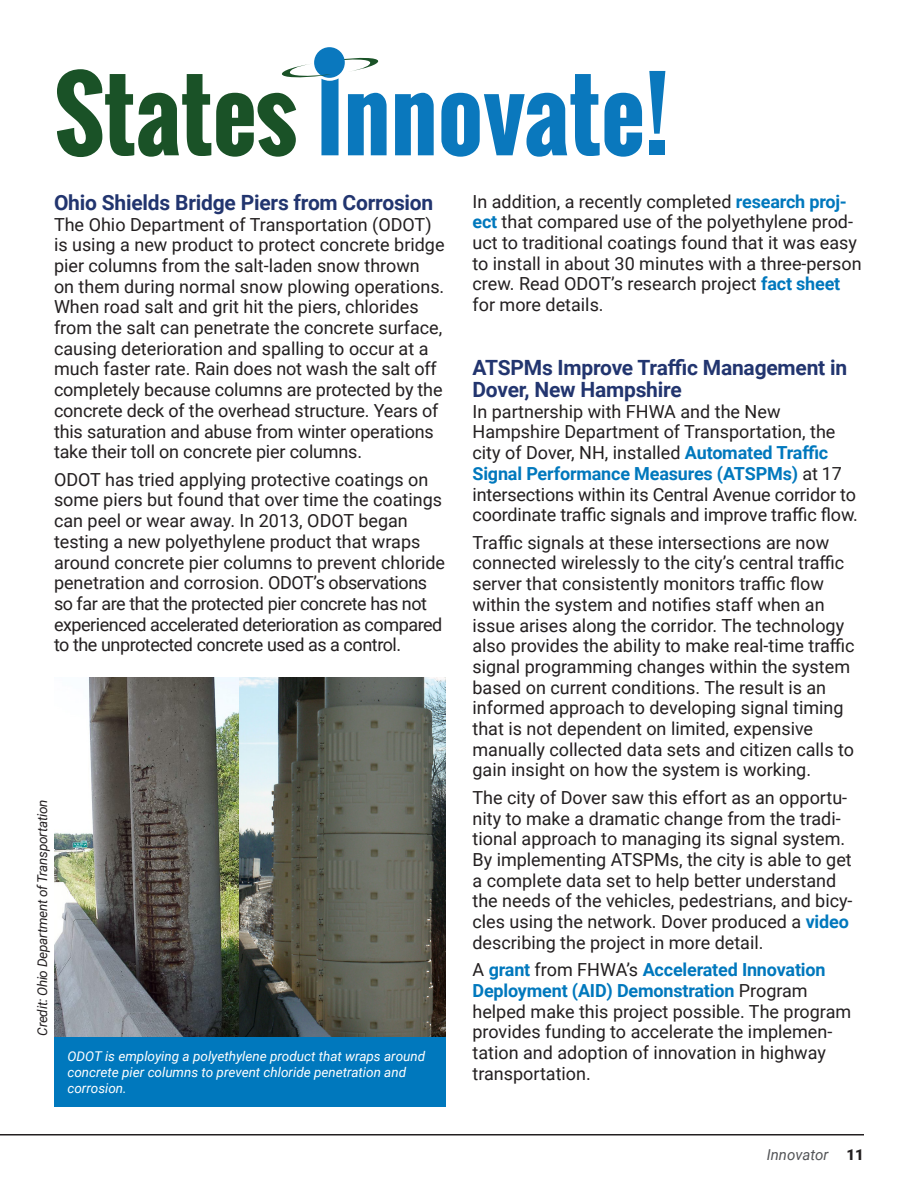
<style>
.page{position:relative;width:918px;height:1188px;background:#fff}
.page>*{position:absolute;margin:0;border:0;box-sizing:border-box;transform-origin:0 0}
.t1{font:700 21px/22.5px "Roboto";letter-spacing:-.01em;color:#22356f}
.t2{font:18px/20.7px "Roboto";color:#231f20}
.t3{font:italic 15px "Roboto";color:#535457}
.t4{font:italic 13.5px/16.2px "Roboto";color:#fff}
.t5{font:italic 13.5px "Roboto";letter-spacing:-.02em;color:#231f20}
.s1{font-weight:700;color:#0078bd}
.s2{font-weight:900;font-style:normal;color:#231f20}
</style>
<div class="page">
<hr style="left:0;top:1134px;width:864px;height:2px;background:#231f20">
<svg style="left:395px;top:93px;width:39px;height:62px;background:#3690c8"></svg>
<div style="left:649px;top:140px;width:15px;height:15px;background:#0a78bd"></div>
<svg style="left:649px;top:71px;width:16px;height:63px"></svg>
<div style="left:314px;top:47px;width:31px;height:31px;background:#0a78be;border-radius:50%"></div>
<svg style="left:441px;top:74px;width:201px;height:83px"></svg>
<svg style="left:57px;top:57px;width:330px;height:100px"></svg>
<img style="left:54px;top:677px;width:392px;height:360px">
<div style="left:54px;top:1037px;width:392px;height:70px;background:#0078bd"></div>
<p class="t1" style="left:54px;top:190px;width:381px">Ohio Shields Bridge Piers from Corrosion</p>
<p class="t2" style="left:54px;top:213px;width:392px">The Ohio Department of Transportation (ODOT) is using a new product to protect concrete bridge pier columns from the salt-laden snow thrown<br>on them during normal snow plowing operations.<br>When road salt and grit hit the piers, chlorides from the salt can penetrate the concrete surface, causing deterioration and spalling to occur at a much faster rate. Rain does not wash the salt off completely because columns are protected by the concrete deck of the overhead structure. Years of this saturation and abuse from winter operations take their toll on concrete pier columns.</p>
<p class="t2" style="left:54px;top:468px;width:393px">ODOT has tried applying protective coatings on some piers but found that over time the coatings can peel or wear away. In 2013, ODOT began testing a new polyethylene product that wraps around concrete pier columns to prevent chloride penetration and corrosion. ODOT’s observations so far are that the protected pier concrete has not experienced accelerated deterioration as compared to the unprotected concrete used as a control.</p>
<p class="t5" style="left:33px;top:1036px;width:237px;rotate:-90deg">Credit: Ohio Department of Transportation</p>
<p class="t4" style="left:68px;top:1047px;width:359px">ODOT is employing a polyethylene product that wraps around concrete pier columns to prevent chloride penetration and corrosion.</p>
<p class="t2" style="left:472px;top:190px;width:391px">In addition, a recently completed <span class="s1">research proj&shy;ect</span> that compared use of the polyethylene prod&shy;uct to traditional coatings found that it was easy to install in about 30 minutes with a three-person crew. Read ODOT’s research project <span class="s1">fact sheet </span>for more details.</p>
<p class="t1" style="left:472px;top:355px;width:376px">ATSPMs Improve Traffic Management in<br>Dover, New Hampshire</p>
<p class="t2" style="left:472px;top:400px;width:387px">In partnership with FHWA and the New Hampshire Department of Transportation, the city of Dover, NH, installed <span class="s1">Automated Traffic Signal Performance Measures (ATSPMs)</span> at 17 intersections within its Central Avenue corridor to coordinate traffic signals and improve traffic flow.</p>
<p class="t2" style="left:472px;top:531px;width:384px">Traffic signals at these intersections are now connected wirelessly to the city’s central traffic server that consistently monitors traffic flow within the system and notifies staff when an issue arises along the corridor. The technology also provides the ability to make real-time traffic signal programming changes within the system based on current conditions. The result is an informed approach to developing signal timing that is not dependent on limited, expensive manually collected data sets and citizen calls to gain insight on how the system is working.</p>
<p class="t2" style="left:472px;top:786px;width:382px">The city of Dover saw this effort as an opportu&shy;nity to make a dramatic change from the tradi&shy;tional approach to managing its signal system.<br>By implementing ATSPMs, the city is able to get a complete data set to help better understand the needs of the vehicles, pedestrians, and bicy&shy;cles using the network. Dover produced a <span class="s1">video </span>describing the project in more detail.</p>
<p class="t2" style="left:472px;top:959px;width:380px">A <span class="s1">grant</span> from FHWA’s <span class="s1">Accelerated Innovation Deployment (AID) Demonstration</span> Program helped make this project possible. The program provides funding to accelerate the implemen&shy;tation and adoption of innovation in highway transportation.</p>
<p class="t3" style="left:767px;top:1144px;width:99px">Innovator <span class="s2">11</span></p>
</div>
